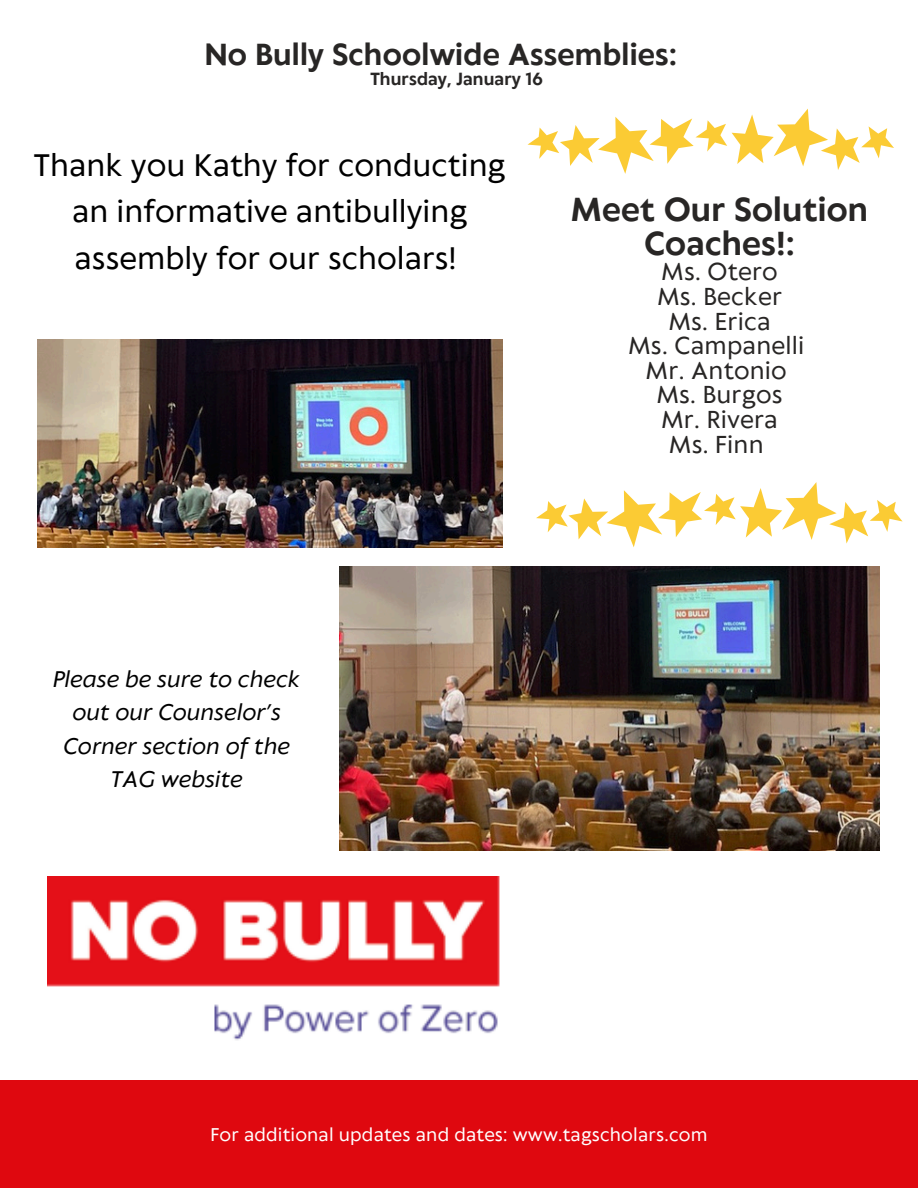
<style>
.page{position:relative;width:918px;height:1188px;background:#fff}
.page>*{position:absolute;margin:0;border:0;box-sizing:border-box;transform-origin:0 0}
.t1{font:700 31.2px/33.2px "Klein Text";letter-spacing:.01em;color:#282625;text-align:center}
.t2{font:29.1px/46.5px "Klein Text";color:#000;text-align:center}
.t3{font:700 28.5px "Klein Text";letter-spacing:.01em;color:#282625}
.t4{font:22.95px/24.6px "Klein Text";letter-spacing:.01em;color:#282625;text-align:center}
.t5{font:italic 21.15px/33.6px "Klein Text";color:#000;text-align:center}
.t6{font:17.25px "Klein Text";letter-spacing:.01em;color:#fff}
.t7{font:700 16.5px "Klein Text";letter-spacing:.01em;color:#282625}
</style>
<div class="page">
<div style="left:0;top:1080px;width:918px;height:108px;background:#df080f"></div>
<img style="left:38px;top:339px;width:464px;height:209px">
<img style="left:340px;top:567px;width:540px;height:283px">
<img style="left:48px;top:877px;width:452px;height:163px">
<svg style="left:536px;top:482px;width:367px;height:65px"></svg>
<svg style="left:528px;top:109px;width:366px;height:65px"></svg>
<h2 class="t3" style="left:205px;top:40px;width:473px">No Bully Schoolwide Assemblies:</h2>
<h2 class="t7" style="left:370px;top:71px;width:174px">Thursday, January 16</h2>
<p class="t2" style="left:34px;top:144px;width:473px">Thank you Kathy for conducting an informative antibullying assembly for our scholars!</p>
<p class="t1" style="left:571px;top:196px;width:299px">Meet Our Solution<br>Coaches!:</p>
<p class="t4" style="left:628px;top:261px;width:178px">Ms. Otero<br>Ms. Becker<br>Ms. Erica<br>Ms. Campanelli<br>Mr. Antonio<br>Ms. Burgos<br>Mr. Rivera<br>Ms. Finn</p>
<h2 class="t5" style="left:53px;top:664px;width:249px">Please be sure to check out our Counselor’s<br>Corner section of the<br>TAG website</h2>
<h1 class="t6" style="left:210px;top:1126px;width:499px">For additional updates and dates: www.tagscholars.com</h1>
</div>
